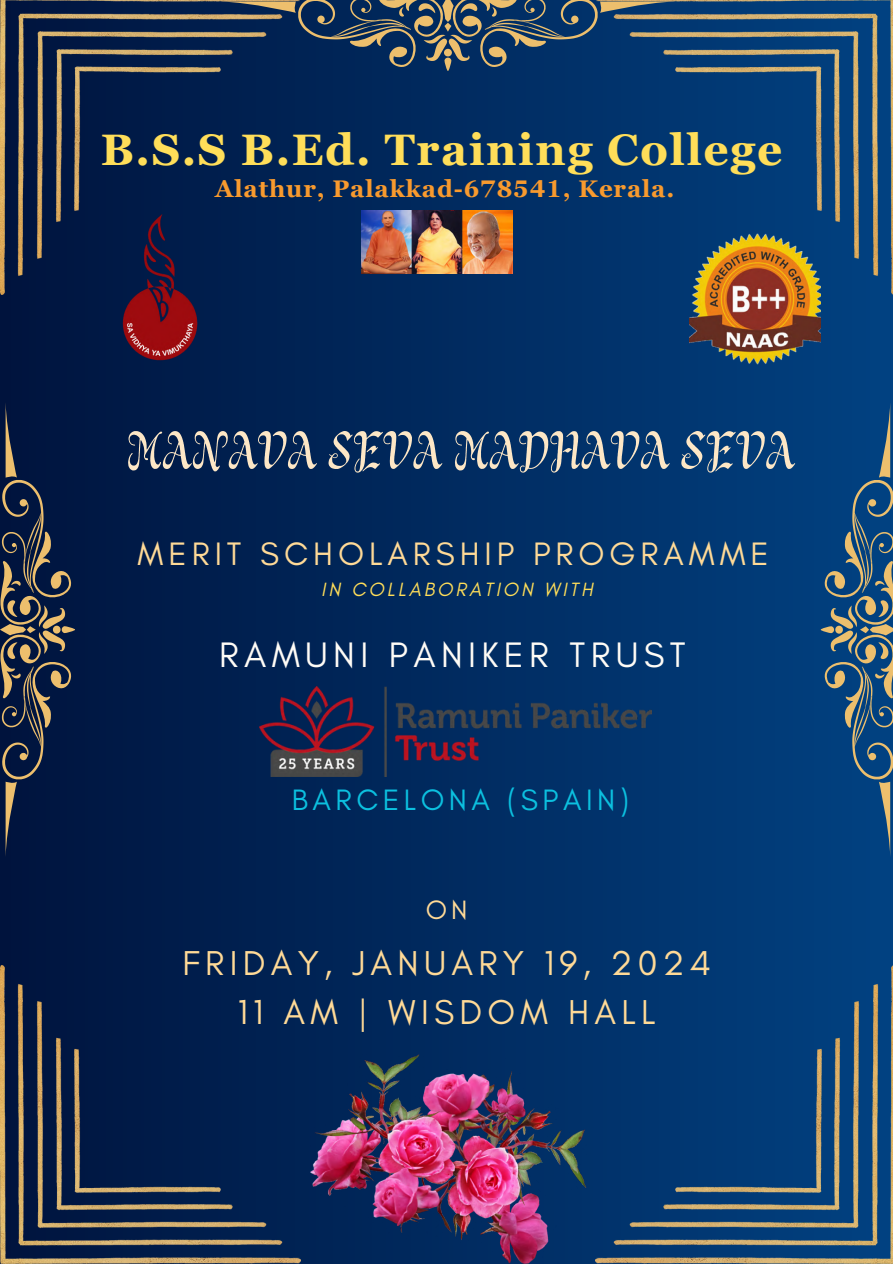
<style>
.page{position:relative;width:893px;height:1264px;background:#fff}
.page>*{position:absolute;margin:0;border:0;box-sizing:border-box;transform-origin:0 0}
.t1{font:700 51px "Belina";color:#fde7c6}
.t2{font:700 44.1px "Georgia Pro";letter-spacing:.035em;color:#ffde59}
.t3{font:36px "Glacial Indifference";letter-spacing:.15em;color:#fffcf6}
.t4{font:35.1px/48.8px "Glacial Indifference";letter-spacing:.15em;color:#ffda97;text-align:center}
.t5{font:33px "Glacial Indifference";letter-spacing:.15em;color:#ffda97}
.t6{font:30px "Glacial Indifference";letter-spacing:.15em;color:#0cc0df}
.t7{font:27px "Glacial Indifference";color:#ffda97}
.t8{font:700 24px "Georgia Pro";letter-spacing:.035em;color:#f89a2e}
.t9{font:italic 19.5px "Glacial Indifference";letter-spacing:.15em;color:#ffde59}
</style>
<div class="page">
<div style="left:0;top:0;width:892px;height:1263px;background:linear-gradient(to right,#00133d,#024281)"></div>
<img style="left:595px;top:0;width:297px;height:294px">
<img style="left:0;top:0;width:300px;height:294px">
<img style="left:0;top:965px;width:300px;height:298px">
<img style="left:595px;top:965px;width:297px;height:298px">
<svg style="left:220px;top:0;width:455px;height:71px;background:#304862"></svg>
<svg style="left:820px;top:402px;width:72px;height:455px;background:#1f4f7c"></svg>
<svg style="left:0;top:402px;width:75px;height:455px;background:#252f46"></svg>
<img style="left:259px;top:686px;width:392px;height:90px">
<img style="left:122px;top:212px;width:76px;height:150px">
<img style="left:689px;top:231px;width:131px;height:135px">
<img style="left:361px;top:211px;width:151px;height:63px">
<img style="left:310px;top:1054px;width:276px;height:209px">
<h2 class="t2" style="left:101px;top:125px;width:683px">B.S.S B.Ed. Training College</h2>
<h3 class="t8" style="left:215px;top:174px;width:460px">Alathur, Palakkad-678541, Kerala.</h3>
<p class="t1" style="left:127px;top:417px;width:669px">MANAVA SEVA MADHAVA SEVA</p>
<p class="t5" style="left:138px;top:533px;width:632px">MERIT SCHOLARSHIP PROGRAMME</p>
<p class="t9" style="left:321px;top:578px;width:273px">IN COLLABORATION WITH</p>
<p class="t3" style="left:219px;top:633px;width:468px">RAMUNI PANIKER TRUST</p>
<p class="t6" style="left:292px;top:781px;width:339px">BARCELONA (SPAIN)</p>
<h1 class="t7" style="left:426px;top:893px;width:43px">ON</h1>
<h2 class="t4" style="left:182px;top:938px;width:530px">FRIDAY, JANUARY 19, 2024<br>11 AM | WISDOM HALL</h2>
</div>
